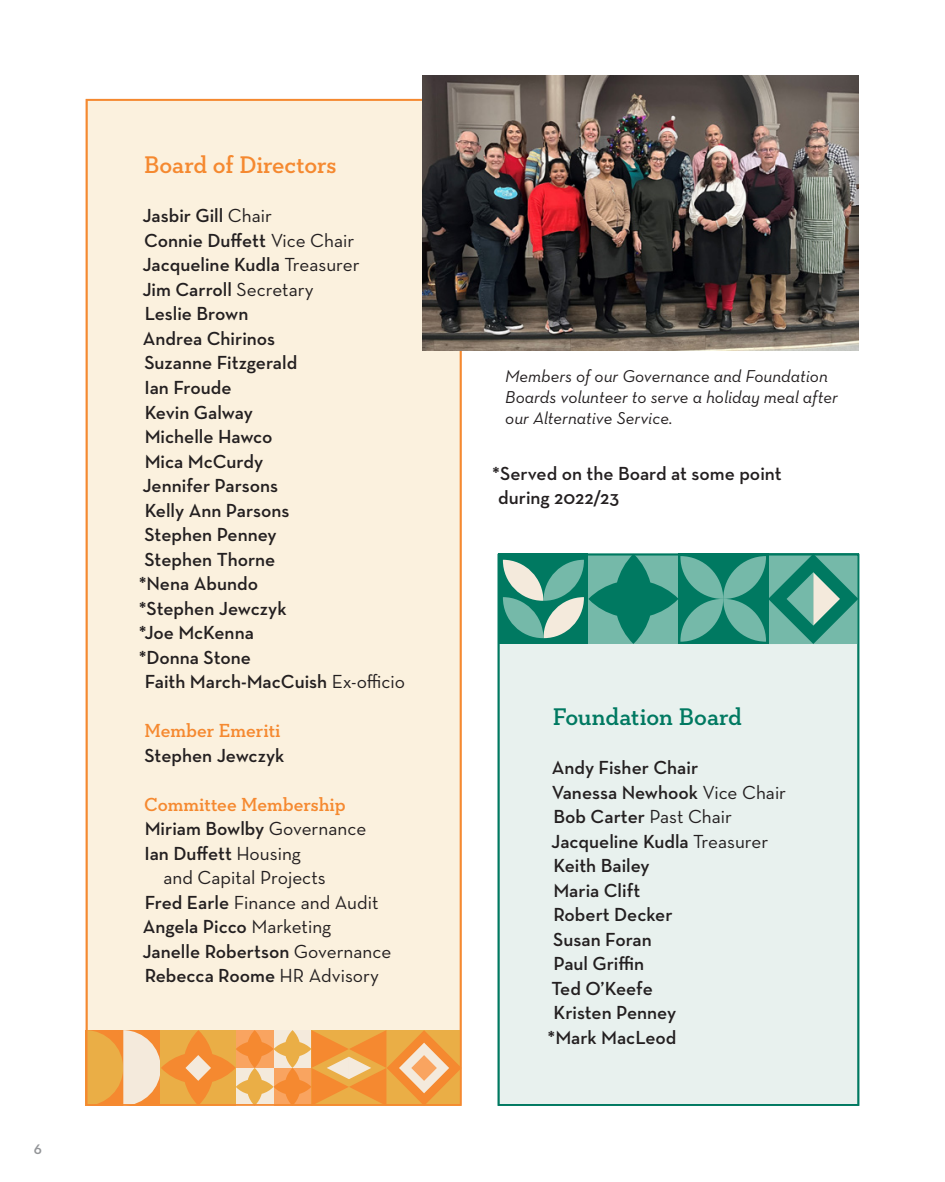
<style>
.page{position:relative;width:945px;height:1182px;background:#fff}
.page>*{position:absolute;margin:0;border:0;box-sizing:border-box;transform-origin:0 0}
.t1{font:600 24.5px "Neutraface Slab Text";color:#f58930}
.t2{font:600 24.5px "Neutraface Slab Text";color:#007961}
.t3{font:600 19.25px/24.5px "Neutra Text";color:#231f20}
.t4{font:19.25px/24.5px "Neutra Text";color:#231f20}
.t5{font:600 19.25px "Neutraface Slab Text";color:#f58930}
.t6{font:italic 17.5px/21px "Neutra Text";color:#231f20}
.t7{font:600 15.75px "Neutra Text";color:#939598}
.s1{font-weight:400}
.s2{font-weight:600}
</style>
<div class="page">
<div style="left:86px;top:99px;width:376px;height:1006px;background:#fbf1de"></div>
<div style="left:498px;top:553px;width:361px;height:552px;background:#e8f1ee"></div>
<svg style="left:89px;top:1030px;width:370px;height:72px"></svg>
<div style="left:498px;top:553px;width:91px;height:91px;background:#007961"></div>
<svg style="left:543px;top:559px;width:41px;height:41px;fill:#75b9a9"></svg>
<svg style="left:503px;top:559px;width:40px;height:41px;fill:#f4eadc"></svg>
<svg style="left:543px;top:597px;width:41px;height:41px;fill:#f4eadc"></svg>
<svg style="left:503px;top:597px;width:40px;height:41px;fill:#75b9a9"></svg>
<svg style="left:588px;top:556px;width:268px;height:88px;background:#489f8c"></svg>
<img style="left:423px;top:75px;width:435px;height:276px">
<div style="left:498px;top:553px;width:361px;height:552px;border:2px solid #007961"></div>
<p class="t7" style="left:34px;top:1138px;width:10px">6</p>
<p class="t1" style="left:144px;top:150px;width:194px">Board of Directors</p>
<p class="t3" style="left:142px;top:203px;width:131px">Jasbir Gill <span class="s1">Chair</span></p>
<p class="t3" style="left:144px;top:228px;width:212px">Connie Duffett <span class="s1">Vice Chair</span></p>
<p class="t3" style="left:142px;top:252px;width:219px">Jacqueline Kudla <span class="s1">Treasurer</span></p>
<p class="t3" style="left:142px;top:277px;width:173px">Jim Carroll <span class="s1">Secretary</span></p>
<p class="t3" style="left:145px;top:301px;width:105px">Leslie Brown</p>
<p class="t3" style="left:143px;top:326px;width:134px">Andrea Chirinos</p>
<p class="t3" style="left:144px;top:350px;width:154px">Suzanne Fitzgerald</p>
<p class="t3" style="left:145px;top:375px;width:89px">Ian Froude</p>
<p class="t3" style="left:145px;top:399px;width:110px">Kevin Galway</p>
<p class="t3" style="left:145px;top:424px;width:129px">Michelle Hawco</p>
<p class="t3" style="left:145px;top:448px;width:120px">Mica McCurdy</p>
<p class="t3" style="left:142px;top:473px;width:137px">Jennifer Parsons</p>
<p class="t3" style="left:145px;top:497px;width:146px">Kelly Ann Parsons</p>
<p class="t3" style="left:144px;top:522px;width:134px">Stephen Penney</p>
<p class="t3" style="left:144px;top:546px;width:133px">Stephen Thorne</p>
<p class="t3" style="left:139px;top:571px;width:121px">*Nena Abundo</p>
<p class="t3" style="left:139px;top:595px;width:149px">*Stephen Jewczyk</p>
<p class="t3" style="left:139px;top:620px;width:117px">*Joe McKenna</p>
<p class="t3" style="left:139px;top:644px;width:114px">*Donna Stone</p>
<p class="t3" style="left:145px;top:669px;width:262px">Faith March-MacCuish <span class="s1">Ex-officio</span></p>
<p class="t5" style="left:145px;top:718px;width:137px">Member Emeriti</p>
<p class="t3" style="left:144px;top:742px;width:142px">Stephen Jewczyk</p>
<p class="t5" style="left:144px;top:792px;width:203px">Committee Membership</p>
<p class="t3" style="left:145px;top:816px;width:223px">Miriam Bowlby <span class="s1">Governance</span></p>
<p class="t4" style="left:163px;top:840px;width:164px;text-indent:-19px"><span class="s2">Ian Duffett</span> Housing and Capital Projects</p>
<p class="t4" style="left:145px;top:889px;width:235px"><span class="s2">Fred Earle</span> Finance and Audit</p>
<p class="t3" style="left:143px;top:914px;width:190px">Angela Picco <span class="s1">Marketing</span></p>
<p class="t3" style="left:142px;top:938px;width:250px">Janelle Robertson <span class="s1">Governance</span></p>
<p class="t3" style="left:145px;top:963px;width:236px">Rebecca Roome <span class="s1">HR Advisory</span></p>
<p class="t6" style="left:505px;top:365px;width:334px">Members of our Governance and Foundation<br>Boards volunteer to serve a holiday meal after our Alternative Service.</p>
<p class="t3" style="left:498px;top:460px;width:285px;text-indent:-6px">*Served on the Board at some point during 2022/23</p>
<p class="t2" style="left:553px;top:701px;width:191px">Foundation Board</p>
<p class="t3" style="left:552px;top:754px;width:148px">Andy Fisher Chair</p>
<p class="t3" style="left:552px;top:779px;width:236px">Vanessa Newhook <span class="s1">Vice Chair</span></p>
<p class="t3" style="left:553px;top:803px;width:180px">Bob Carter <span class="s1">Past Chair</span></p>
<p class="t3" style="left:551px;top:828px;width:219px">Jacqueline Kudla <span class="s1">Treasurer</span></p>
<p class="t3" style="left:553px;top:852px;width:98px">Keith Bailey</p>
<p class="t3" style="left:553px;top:877px;width:88px">Maria Clift</p>
<p class="t3" style="left:553px;top:901px;width:121px">Robert Decker</p>
<p class="t3" style="left:553px;top:926px;width:100px">Susan Foran</p>
<p class="t3" style="left:553px;top:950px;width:92px">Paul Griffin</p>
<p class="t3" style="left:552px;top:975px;width:103px">Ted O’Keefe</p>
<p class="t3" style="left:553px;top:999px;width:124px">Kristen Penney</p>
<p class="t3" style="left:547px;top:1024px;width:131px">*Mark MacLeod</p>
</div>
